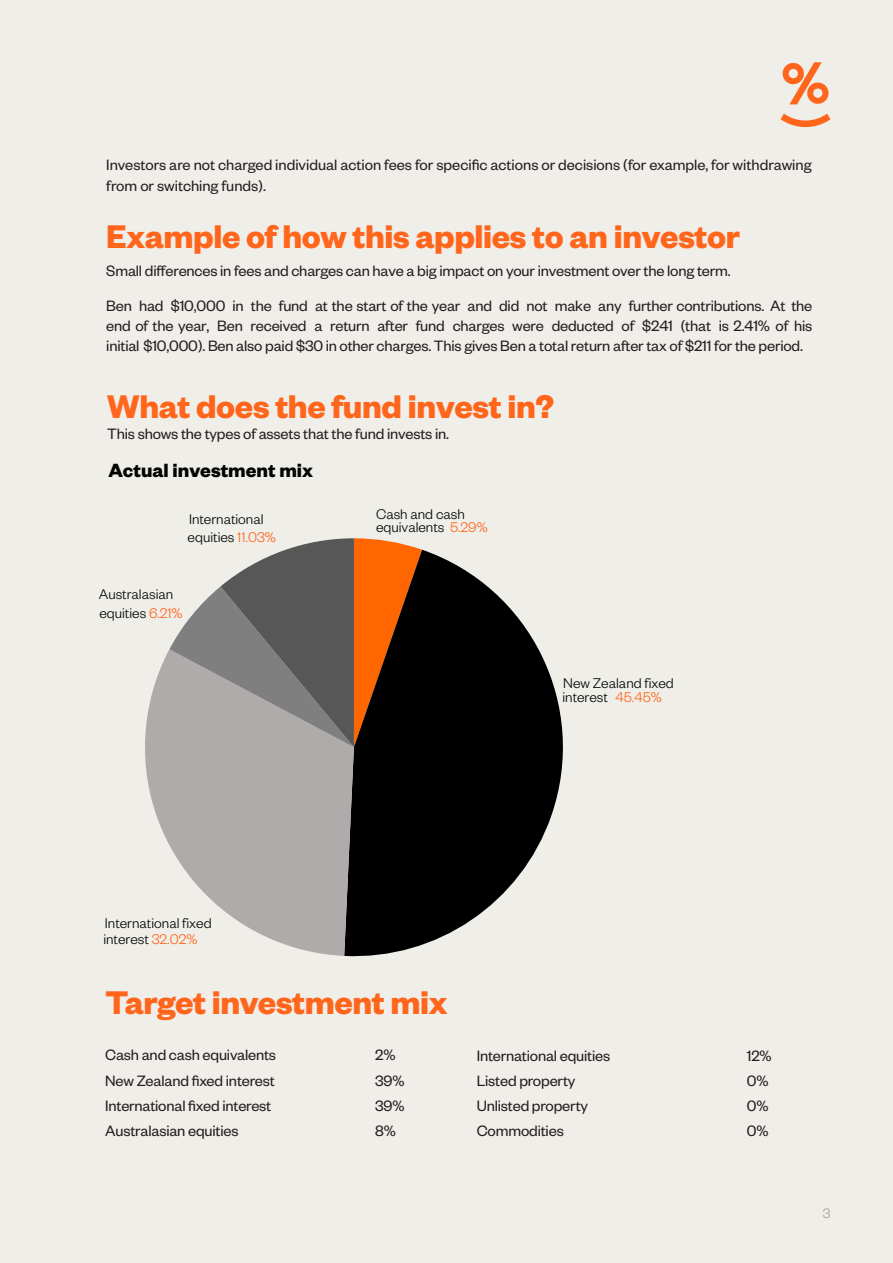
<style>
.page{position:relative;width:893px;height:1263px;background:#efeee9}
.page>*{position:absolute;margin:0;border:0;box-sizing:border-box;transform-origin:0 0}
.headings{font:700 36px "Founders Grotesk";letter-spacing:-.01em;color:#ff661c}
.t1{font:700 21px "Founders Grotesk";color:#040503}
.t2{font:16.5px/21px "Founders Grotesk";letter-spacing:-.01em;color:#231f20}
.headings-2{font:300 15.45px/12.6px "Founders Grotesk";color:#040503}
.t3{font:300 15px "Founders Grotesk";color:#a09e90}
.s1{color:#ff661c}
</style>
<div class="page">
<svg style="left:783px;top:62px;width:45px;height:42px;background:#f6ad88"></svg>
<svg style="left:781px;top:114px;width:49px;height:13px"></svg>
<svg style="left:344px;top:550px;width:245px;height:410px;background:#51504f"></svg>
<svg style="left:140px;top:649px;width:214px;height:307px;background:#bbb7b6"></svg>
<svg style="left:169px;top:538px;width:253px;height:209px;background:#8a7466"></svg>
<p class="t2" style="left:106px;top:153px;width:707px">Investors are not charged individual action fees for specific actions or decisions (for example, for withdrawing from or switching funds).</p>
<p class="headings" style="left:106px;top:213px;width:635px">Example of how this applies to an investor</p>
<p class="t2" style="left:106px;top:253px;width:708px;line-height:35px">Small differences in fees and charges can have a big impact on your investment over the long term.<br>Ben had $10,000 in the fund at the start of the year and did not make any further contributions. At the</p>
<p class="t2" style="left:106px;top:315px;width:708px;line-height:20px">end of the year, Ben received a return after fund charges were deducted of $241 (that is 2.41% of his initial $10,000). Ben also paid $30 in other charges. This gives Ben a total return after tax of $211 for the period.</p>
<p class="headings" style="left:107px;top:384px;width:449px">What does the fund invest in?</p>
<p class="t2" style="left:107px;top:423px;width:343px">This shows the types of assets that the fund invests in.</p>
<p class="t1" style="left:108px;top:457px;width:206px">Actual investment mix</p>
<p class="headings-2" style="left:189px;top:512px;width:76px">International</p>
<p class="headings-2" style="left:376px;top:507px;width:113px">Cash and cash equivalents <span class="s1">5.29%</span></p>
<p class="headings-2" style="left:188px;top:530px;width:90px">equities <span class="s1">11.03%</span></p>
<p class="headings-2" style="left:99px;top:587px;width:76px">Australasian</p>
<p class="headings-2" style="left:99px;top:606px;width:85px">equities <span class="s1">6.21%</span></p>
<p class="headings-2" style="left:562px;top:675px;width:113px;line-height:14.2px">New Zealand fixed interest <span class="s1">45.45%</span></p>
<p class="headings-2" style="left:103px;top:915px;width:110px;line-height:15.6px">International fixed interest <span class="s1">32.02%</span></p>
<p class="headings" style="left:105px;top:980px;width:344px">Target investment mix</p>
<p class="t2" style="left:105px;top:1044px;width:172px">Cash and cash equivalents</p>
<p class="t2" style="left:375px;top:1044px;width:22px">2%</p>
<p class="t2" style="left:105px;top:1069px;width:171px">New Zealand fixed interest</p>
<p class="t2" style="left:375px;top:1069px;width:31px">39%</p>
<p class="t2" style="left:105px;top:1094px;width:168px">International fixed interest</p>
<p class="t2" style="left:375px;top:1094px;width:31px">39%</p>
<p class="t2" style="left:105px;top:1119px;width:135px">Australasian equities</p>
<p class="t2" style="left:375px;top:1119px;width:22px">8%</p>
<p class="t2" style="left:477px;top:1044px;width:135px">International equities</p>
<p class="t2" style="left:747px;top:1044px;width:26px">12%</p>
<p class="t2" style="left:477px;top:1069px;width:100px">Listed property</p>
<p class="t2" style="left:747px;top:1069px;width:23px">0%</p>
<p class="t2" style="left:477px;top:1094px;width:113px">Unlisted property</p>
<p class="t2" style="left:747px;top:1094px;width:23px">0%</p>
<p class="t2" style="left:477px;top:1120px;width:89px">Commodities</p>
<p class="t2" style="left:747px;top:1120px;width:23px">0%</p>
<p class="t3" style="left:823px;top:1204px;width:9px">3</p>
</div>
